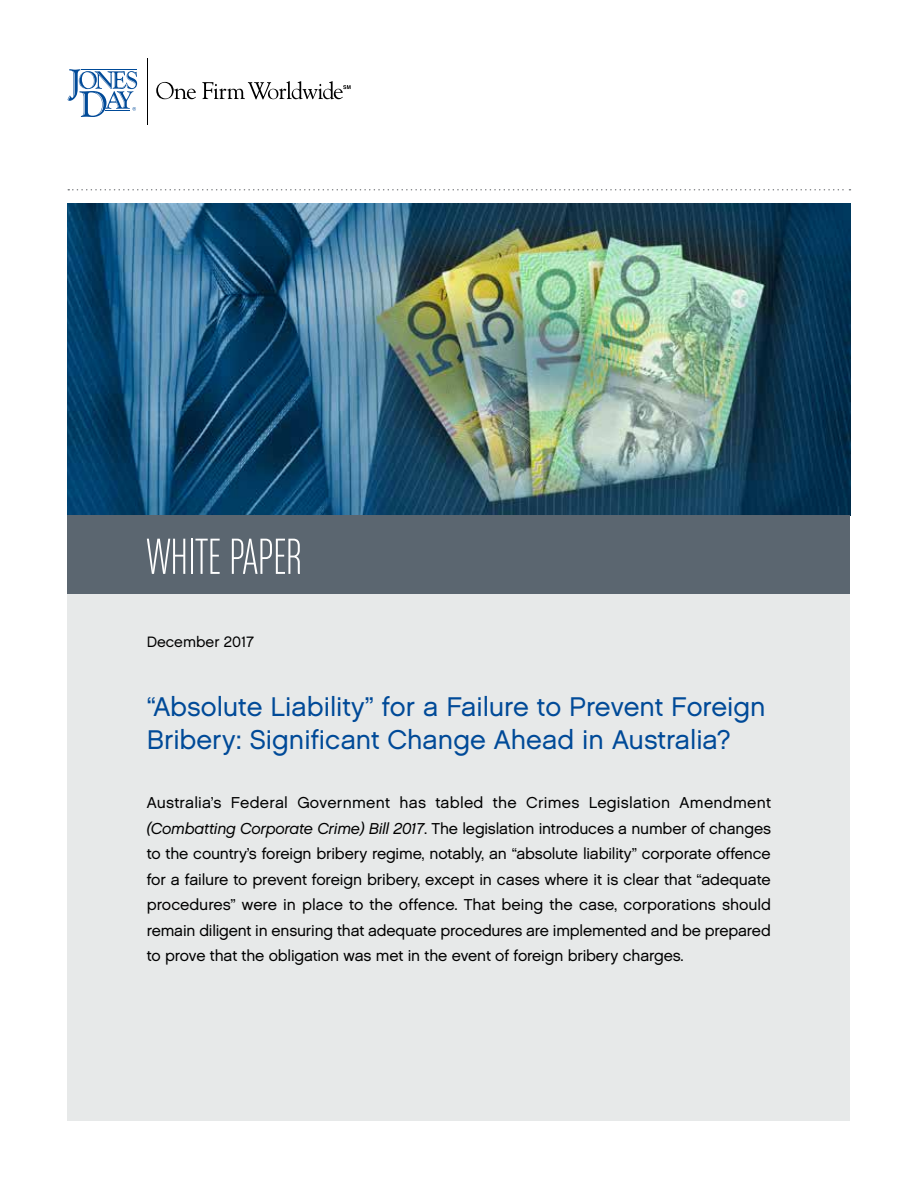
<style>
.page{position:relative;width:918px;height:1188px;background:#fff}
.page>*{position:absolute;margin:0;border:0;box-sizing:border-box;transform-origin:0 0}
.t1{font:54px "Chalet Comprime Milan Sixty";color:#fff}
.t2{font:27px/33px "Chalet London Nineteen Sixty";color:#004a98}
.t3{font:15.75px/25.5px "Chalet London Nineteen Sixty";letter-spacing:-.01em;color:#000;text-align:justify}
.t4{font:15px "Chalet London Nineteen Sixty";color:#000}
.s1{font-family:"Chalet Oblique London"}
</style>
<div class="page">
<hr style="left:147px;top:58px;width:1px;height:66px;background:#000">
<svg style="left:156px;top:82px;width:40px;height:17px"></svg>
<svg style="left:202px;top:81px;width:149px;height:18px"></svg>
<svg style="left:68px;top:69px;width:69px;height:48px"></svg>
<svg style="left:68px;top:189px;width:782px;height:1px"></svg>
<div style="left:68px;top:516px;width:782px;height:604px;background:#e7e9e9"></div>
<img style="left:67px;top:203px;width:783px;height:313px">
<div style="left:68px;top:516px;width:782px;height:78px;background:#5b6670"></div>
<h1 class="t1" style="left:147px;top:527px;width:156px">WHITE PAPER</h1>
<p class="t4" style="left:147px;top:633px;width:109px">December 2017</p>
<h2 class="t2" style="left:147px;top:690px;width:621px">“Absolute Liability” for a Failure to Prevent Foreign<br>Bribery: Significant Change Ahead in Australia?</h2>
<p class="t3" style="left:147px;top:790px;width:626px">Australia’s Federal Government has tabled the Crimes Legislation Amendment <span class="s1">(Combatting Corporate Crime) Bill 2017</span>. The legislation introduces a number of changes to the country’s foreign bribery regime, notably, an “absolute liability” corporate offence for a failure to prevent foreign bribery, except in cases where it is clear that “adequate procedures” were in place to the offence. That being the case, corporations should remain diligent in ensuring that adequate procedures are implemented and be prepared to prove that the obligation was met in the event of foreign bribery charges.</p>
</div>
